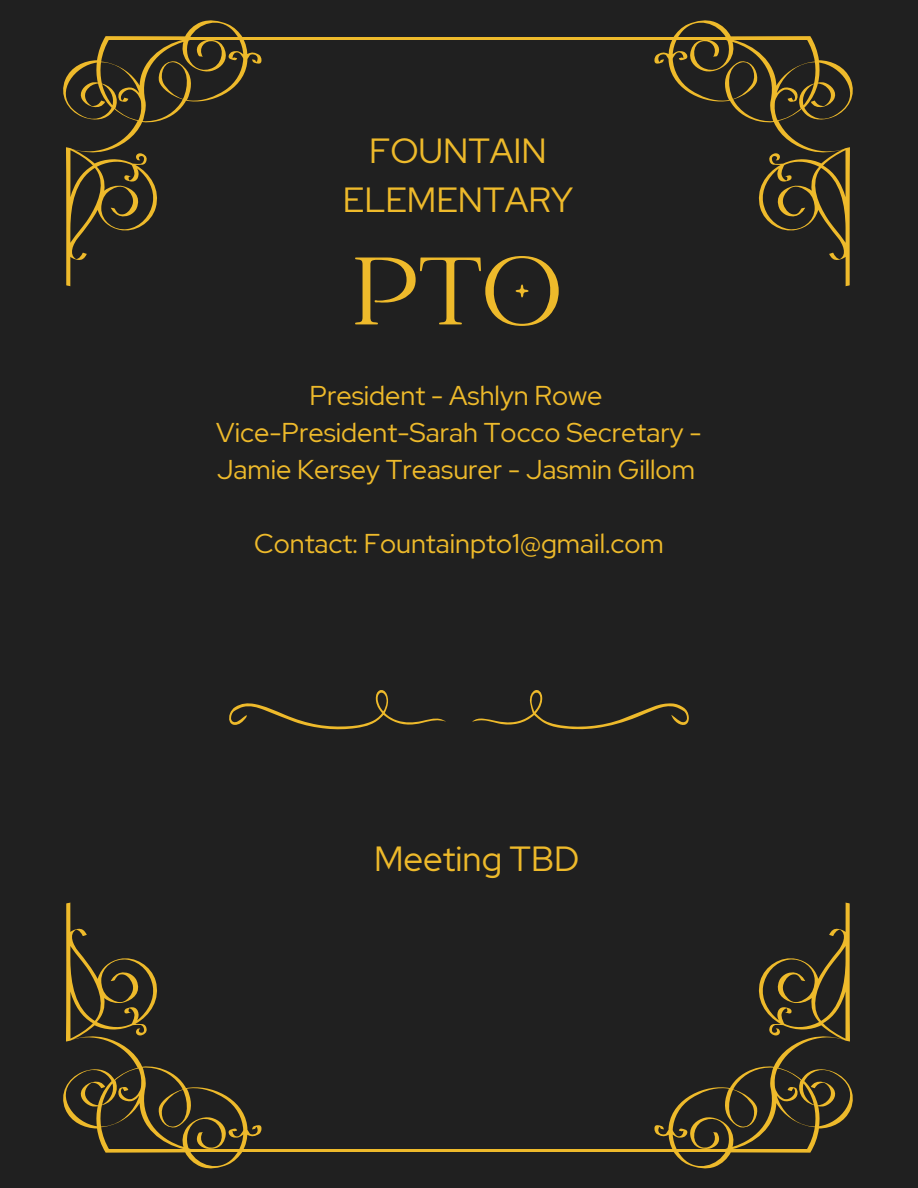
<style>
.page{position:relative;width:918px;height:1188px;background:#202020}
.page>*{position:absolute;margin:0;border:0;box-sizing:border-box;transform-origin:0 0}
.t1{font:106.35px "Catchy Mager";color:#eeba2b}
.t2{font:34.8px/48.8px "Red Hat Display";color:#eeba2b;text-align:center}
.t3{font:27.15px/37px "Red Hat Display";color:#eeba2b}
</style>
<div class="page">
<svg style="left:63px;top:902px;width:199px;height:267px"></svg>
<svg style="left:654px;top:902px;width:199px;height:267px"></svg>
<hr style="left:106px;top:1149px;width:700px;height:3px;background:#eeba2b">
<svg style="left:63px;top:20px;width:215px;height:266px"></svg>
<svg style="left:638px;top:20px;width:215px;height:266px"></svg>
<hr style="left:106px;top:37px;width:700px;height:2px;background:#eeba2b">
<svg style="left:229px;top:690px;width:217px;height:39px"></svg>
<svg style="left:472px;top:690px;width:217px;height:39px"></svg>
<p class="t2" style="left:343px;top:126px;width:232px">FOUNTAIN<br>ELEMENTARY</p>
<p class="t1" style="left:353px;top:240px;width:214px">PTO</p>
<p class="t3" style="left:310px;top:376px;width:295px">President - Ashlyn Rowe</p>
<h2 class="t3" style="left:216px;top:413px;width:487px">Vice-President-Sarah Tocco Secretary -<br>Jamie Kersey Treasurer - Jasmin Gillom</h2>
<h1 class="t3" style="left:254px;top:525px;width:411px">Contact: Fountainpto1@gmail.com</h1>
<p class="t2" style="left:374px;top:835px;width:207px">Meeting TBD</p>
</div>
